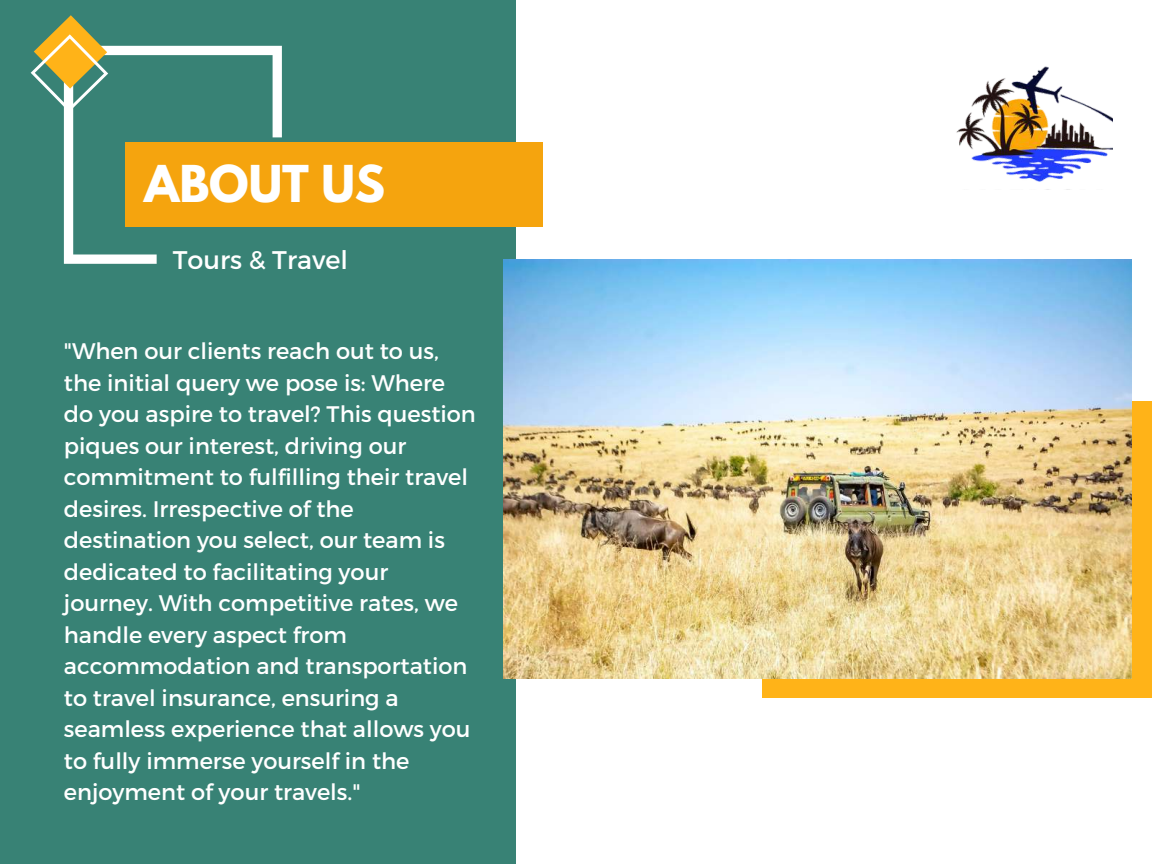
<style>
.page{position:relative;width:1152px;height:864px;background:#fff}
.page>*{position:absolute;margin:0;border:0;box-sizing:border-box;transform-origin:0 0}
.t1{font:700 45px "League Spartan";color:#fff}
.t2{font:25.5px "Montserrat";color:#fff}
.t3{font:22.5px/31.5px "Montserrat";color:#fff}
</style>
<div class="page">
<div style="left:0;top:0;width:516px;height:864px;background:#388275"></div>
<svg style="left:64px;top:46px;width:218px;height:218px"></svg>
<div style="left:126px;top:143px;width:417px;height:84px;background:#f5a40e"></div>
<svg style="left:31px;top:15px;width:77px;height:97px"></svg>
<img style="left:956px;top:66px;width:156px;height:124px">
<div style="left:762px;top:401px;width:390px;height:297px;background:#ffb318"></div>
<img style="left:503px;top:259px;width:629px;height:420px">
<h1 class="t1" style="left:144px;top:148px;width:243px">ABOUT US</h1>
<p class="t2" style="left:173px;top:244px;width:177px">Tours &amp; Travel</p>
<p class="t3" style="left:64px;top:335px;width:414px">"When our clients reach out to us, the initial query we pose is: Where do you aspire to travel? This question piques our interest, driving our commitment to fulfilling their travel desires. Irrespective of the destination you select, our team is dedicated to facilitating your journey. With competitive rates, we handle every aspect from accommodation and transportation to travel insurance, ensuring a seamless experience that allows you to fully immerse yourself in the enjoyment of your travels."</p>
</div>
